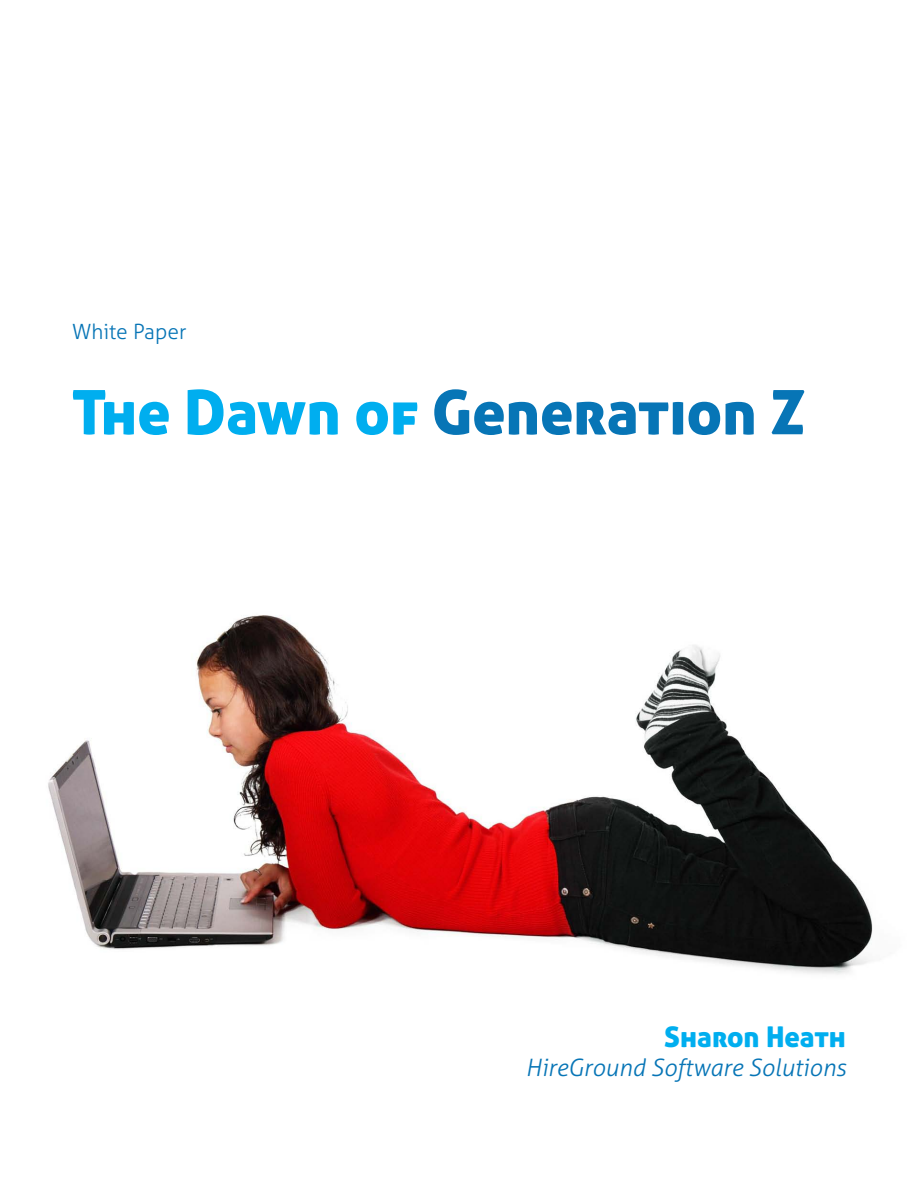
<style>
.page{position:relative;width:918px;height:1188px;background:#fff}
.page>*{position:absolute;margin:0;border:0;box-sizing:border-box;transform-origin:0 0}
.subheads{font:61.5px "Aller Display";color:#0775b6}
.subheads-2{font:28.5px "Aller Display";color:#00aeef}
.t1{font:italic 300 24px "Aller";color:#0775b6}
.t2{font:300 21px "Aller";color:#0775b6}
.s1{color:#00aeef}
</style>
<div class="page">
<img style="left:48px;top:615px;width:825px;height:360px">
<p class="t2" style="left:72px;top:319px;width:116px">White Paper</p>
<p class="subheads" style="left:72px;top:373px;width:735px"><span class="s1">The Dawn of</span> Generation Z</p>
<p class="subheads-2" style="left:664px;top:1019px;width:183px">Sharon Heath</p>
<p class="t1" style="left:526px;top:1053px;width:322px">HireGround Software Solutions</p>
</div>
